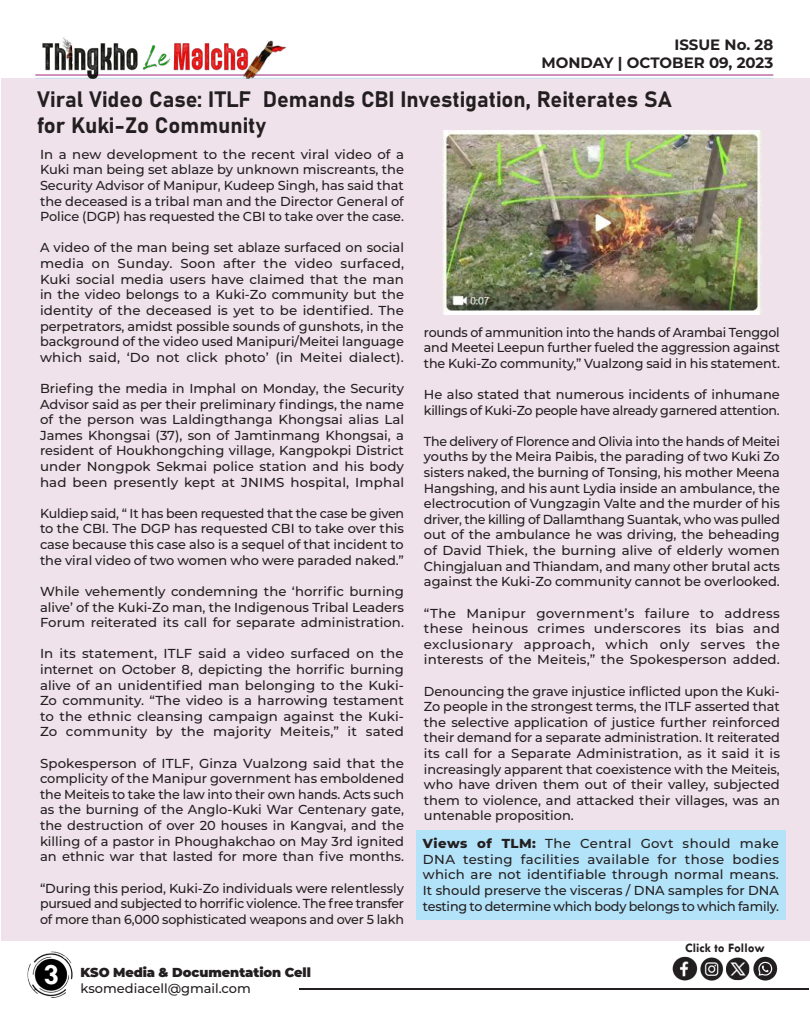
<style>
.page{position:relative;width:810px;height:1013px;background:#fff}
.page>*{position:absolute;margin:0;border:0;box-sizing:border-box;transform-origin:0 0}
.t1{font:700 30px "Tw Cen";color:#fff}
.t2{font:22px/26.4px "Bahnschrift";color:#231f20}
.t3{font:700 15px/18px "Montserrat";color:#231f20;text-align:right}
.t4{font:500 13px/15.6px "Montserrat";color:#231f20;text-align:justify}
.t5{font:500 13px/15.6px "Montserrat";letter-spacing:-.02em;color:#231f20}
.t6{font:900 13px "Montserrat";letter-spacing:-.005em;color:#231f20}
.t7{font:700 13px "Tw Cen";color:#231f20}
.s1{font-weight:800}
</style>
<div class="page">
<div style="left:1px;top:78px;width:809px;height:862px;background:#f0e2ea"></div>
<hr style="left:299px;top:988px;width:509px;height:1px;background:#231f20">
<img style="left:700px;top:957px;width:50px;height:24px">
<img style="left:753px;top:956px;width:25px;height:25px">
<img style="left:672px;top:956px;width:26px;height:25px">
<img style="left:27px;top:951px;width:46px;height:47px">
<div style="left:417px;top:830px;width:369px;height:89px;background:#b3e3f9"></div>
<hr style="left:35px;top:74px;width:738px;height:1px;background:#9f257a">
<hr style="left:35px;top:78px;width:738px;height:1px;background:#c5dded">
<img style="left:35px;top:37px;width:254px;height:42px">
<img style="left:443px;top:130px;width:318px;height:185px">
<p class="t3" style="left:541px;top:35px;width:233px">ISSUE No. 28<br>MONDAY | OCTOBER 09, 2023</p>
<h2 class="t2" style="left:37px;top:84px;width:636px">Viral Video Case: ITLF Demands CBI Investigation, Reiterates SA for Kuki-Zo Community</h2>
<p class="t4" style="left:40px;top:146px;width:366px">In a new development to the recent viral video of a Kuki man being set ablaze by unknown miscreants, the Security Advisor of Manipur, Kudeep Singh, has said that the deceased is a tribal man and the Director General of Police (DGP) has requested the CBI to take over the case.</p>
<p class="t4" style="left:40px;top:239px;width:366px">A video of the man being set ablaze surfaced on social media on Sunday. Soon after the video surfaced, Kuki social media users have claimed that the man in the video belongs to a Kuki-Zo community but the identity of the deceased is yet to be identified. The perpetrators, amidst possible sounds of gunshots, in the background of the video used Manipuri/Meitei language which said, ‘Do not click photo’ (in Meitei dialect).</p>
<p class="t4" style="left:40px;top:380px;width:366px">Briefing the media in Imphal on Monday, the Security Advisor said as per their preliminary findings, the name of the person was Laldingthanga Khongsai alias Lal James Khongsai (37), son of Jamtinmang Khongsai, a resident of Houkhongching village, Kangpokpi District under Nongpok Sekmai police station and his body had been presently kept at JNIMS hospital, Imphal</p>
<p class="t4" style="left:40px;top:505px;width:366px">Kuldiep said, “ It has been requested that the case be given to the CBI. The DGP has requested CBI to take over this case because this case also is a sequel of that incident to the viral video of two women who were paraded naked.”</p>
<p class="t4" style="left:40px;top:583px;width:366px">While vehemently condemning the ‘horrific burning alive’ of the Kuki-Zo man, the Indigenous Tribal Leaders Forum reiterated its call for separate administration.</p>
<p class="t4" style="left:40px;top:645px;width:366px">In its statement, ITLF said a video surfaced on the internet on October 8, depicting the horrific burning alive of an unidentified man belonging to the Kuki-Zo community. “The video is a harrowing testament to the ethnic cleansing campaign against the Kuki-Zo community by the majority Meiteis,” it sated</p>
<p class="t4" style="left:40px;top:754px;width:366px">Spokesperson of ITLF, Ginza Vualzong said that the complicity of the Manipur government has emboldened the Meiteis to take the law into their own hands. Acts such as the burning of the Anglo-Kuki War Centenary gate, the destruction of over 20 houses in Kangvai, and the killing of a pastor in Phoughakchao on May 3rd ignited an ethnic war that lasted for more than five months.</p>
<p class="t4" style="left:40px;top:879px;width:366px">“During this period, Kuki-Zo individuals were relentlessly pursued and subjected to horrific violence. The free transfer of more than 6,000 sophisticated weapons and over 5 lakh</p>
<h1 class="t1" style="left:43px;top:956px;width:17px">3</h1>
<p class="t6" style="left:81px;top:962px;width:232px">KSO Media &amp; Documentation Cell</p>
<p class="t4" style="left:81px;top:979px;width:172px">ksomediacell@gmail.com</p>
<p class="t4" style="left:424px;top:323px;width:358px">rounds of ammunition into the hands of Arambai Tenggol and Meetei Leepun further fueled the aggression against the Kuki-Zo community,” Vualzong said in his statement.</p>
<p class="t5" style="left:424px;top:386px;width:357px">He also stated that numerous incidents of inhumane killings of Kuki-Zo people have already garnered attention.</p>
<p class="t4" style="left:424px;top:433px;width:358px">The delivery of Florence and Olivia into the hands of Meitei youths by the Meira Paibis, the parading of two Kuki Zo sisters naked, the burning of Tonsing, his mother Meena Hangshing, and his aunt Lydia inside an ambulance, the electrocution of Vungzagin Valte and the murder of his driver, the killing of Dallamthang Suantak, who was pulled out of the ambulance he was driving, the beheading of David Thiek, the burning alive of elderly women Chingjaluan and Thiandam, and many other brutal acts against the Kuki-Zo community cannot be overlooked.</p>
<p class="t4" style="left:424px;top:604px;width:358px">“The Manipur government’s failure to address these heinous crimes underscores its bias and exclusionary approach, which only serves the interests of the Meiteis,” the Spokesperson added.</p>
<p class="t4" style="left:424px;top:682px;width:358px">Denouncing the grave injustice inflicted upon the Kuki-Zo people in the strongest terms, the ITLF asserted that the selective application of justice further reinforced their demand for a separate administration. It reiterated its call for a Separate Administration, as it said it is increasingly apparent that coexistence with the Meiteis, who have driven them out of their valley, subjected them to violence, and attacked their villages, was an untenable proposition.</p>
<p class="t4" style="left:423px;top:835px;width:358px"><span class="s1">Views of TLM:</span> The Central Govt should make DNA testing facilities available for those bodies which are not identifiable through normal means.<br>It should preserve the visceras / DNA samples for DNA testing to determine which body belongs to which family.</p>
<p class="t7" style="left:685px;top:940px;width:81px">Click to Follow</p>
</div>
